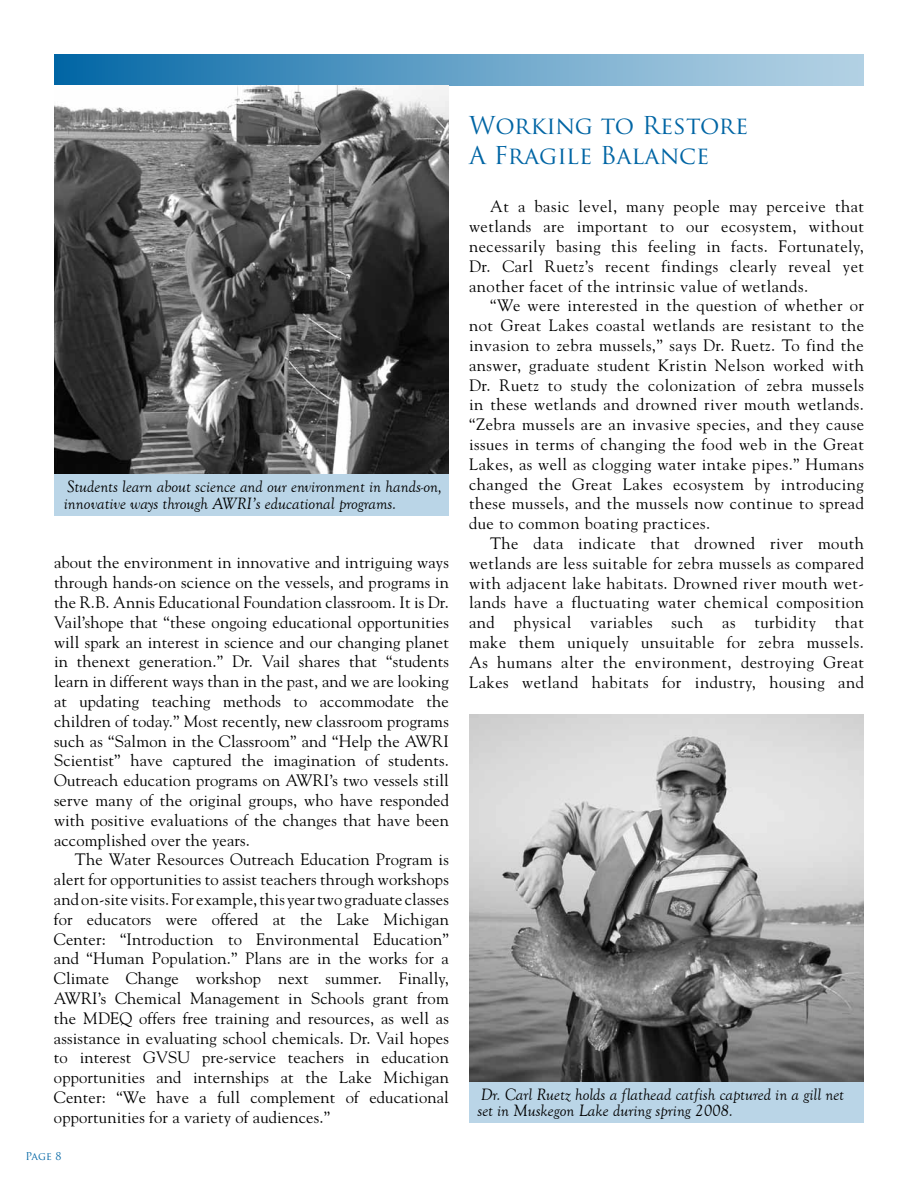
<style>
.page{position:relative;width:918px;height:1188px;background:#fff}
.page>*{position:absolute;margin:0;border:0;box-sizing:border-box;transform-origin:0 0}
.t1{font:24px/30px "Trajan Pro";color:#0065a4}
.t2{font:italic 16.95px/17px "Goudy Old Style T";color:#000}
.t3{font:16.5px/19.8px "Goudy";letter-spacing:.03em;color:#000;text-align:justify}
.t4{font:10.5px "Trajan Pro";color:#0065a4}
</style>
<div class="page">
<div style="left:54px;top:54px;width:810px;height:32px;background:linear-gradient(to right,#0769a7,#bdd7e8)"></div>
<img style="left:54px;top:86px;width:395px;height:389px">
<div style="left:54px;top:475px;width:395px;height:41px;background:#bad5e7"></div>
<img style="left:469px;top:714px;width:395px;height:368px">
<div style="left:469px;top:1082px;width:395px;height:41px;background:#bad5e7"></div>
<p class="t2" style="left:64px;top:479px;width:380px">Students learn about science and our environment in hands-on, innovative ways through AWRI’s educational programs.</p>
<p class="t3" style="left:54px;top:552px;width:396px">about the environment in innovative and intriguing ways through hands-on science on the vessels, and programs in the R.B. Annis Educational Foundation classroom. It is Dr.<br>Vail’shope that “these ongoing educational opportunities will spark an interest in science and our changing planet in thenext generation.” Dr. Vail shares that “students learn in different ways than in the past, and we are looking at updating teaching methods to accommodate the children of today.” Most recently, new classroom programs such as “Salmon in the Classroom” and “Help the AWRI Scientist” have captured the imagination of students.<br>Outreach education programs on AWRI’s two vessels still serve many of the original groups, who have responded with positive evaluations of the changes that have been accomplished over the years.</p>
<p class="t3" style="left:54px;top:849px;width:396px;text-indent:21px">The Water Resources Outreach Education Program is alert for opportunities to assist teachers through workshops and on-site visits. For example, this year two graduate classes for educators were offered at the Lake Michigan Center: “Introduction to Environmental Education” and “Human Population.” Plans are in the works for a Climate Change workshop next summer. Finally, AWRI’s Chemical Management in Schools grant from the MDEQ offers free training and resources, as well as assistance in evaluating school chemicals. Dr. Vail hopes to interest GVSU pre-service teachers in education opportunities and internships at the Lake Michigan Center: “We have a full complement of educational opportunities for a variety of audiences.”</p>
<p class="t4" style="left:25px;top:1149px;width:37px">Page 8</p>
<h1 class="t1" style="left:469px;top:111px;width:281px">Working to Restore<br>A Fragile Balance</h1>
<p class="t3" style="left:469px;top:196px;width:396px;text-indent:21px">At a basic level, many people may perceive that wetlands are important to our ecosystem, without necessarily basing this feeling in facts. Fortunately, Dr. Carl Ruetz’s recent findings clearly reveal yet another facet of the intrinsic value of wetlands.</p>
<p class="t3" style="left:469px;top:295px;width:396px;text-indent:21px">“We were interested in the question of whether or not Great Lakes coastal wetlands are resistant to the invasion to zebra mussels,” says Dr. Ruetz. To find the answer, graduate student Kristin Nelson worked with Dr. Ruetz to study the colonization of zebra mussels in these wetlands and drowned river mouth wetlands. “Zebra mussels are an invasive species, and they cause issues in terms of changing the food web in the Great Lakes, as well as clogging water intake pipes.” Humans changed the Great Lakes ecosystem by introducing these mussels, and the mussels now continue to spread due to common boating practices.</p>
<p class="t3" style="left:469px;top:533px;width:396px;text-indent:21px">The data indicate that drowned river mouth wetlands are less suitable for zebra mussels as compared with adjacent lake habitats. Drowned river mouth wet&shy;lands have a fluctuating water chemical composition and physical variables such as turbidity that make them uniquely unsuitable for zebra mussels.<br>As humans alter the environment, destroying Great Lakes wetland habitats for industry, housing and</p>
<p class="t2" style="left:477px;top:1086px;width:368px">Dr. Carl Ruetz holds a flathead catfish captured in a gill net set in Muskegon Lake during spring 2008.</p>
</div>
